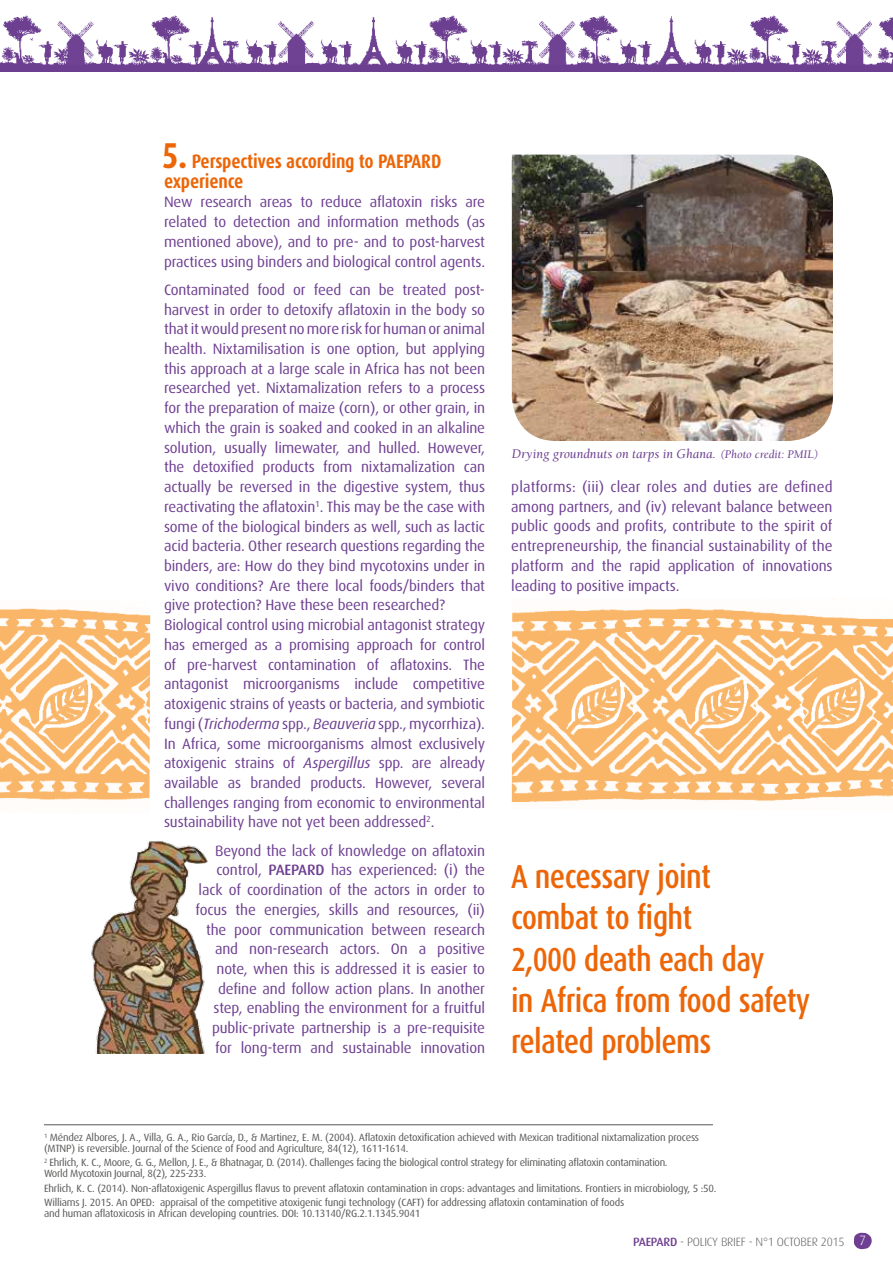
<style>
.page{position:relative;width:893px;height:1263px;background:#fff}
.page>*{position:absolute;margin:0;border:0;box-sizing:border-box;transform-origin:0 0}
.t1{font:700 36px "Dax Condensed";color:#ec6608}
.t2{font:500 33.3px/41.4px "Dax Condensed";letter-spacing:-.02em;color:#ec6608}
.t3{font:700 19.5px/19.5px "Dax Condensed";letter-spacing:-.01em;color:#ec6608}
.t4{font:15px/19.6px "Dax OT";letter-spacing:-.01em;color:#6d3e91;text-align:justify}
.t5{font:italic 13.5px "Berkeley";color:#6d3e91}
.t6{font:300 12px "Dax OT";letter-spacing:-.02em;color:#575756}
.t7{font:10.5px/10.5px "Dax OT";letter-spacing:-.02em;color:#575756}
.s1{font-style:italic}
.s2{font-weight:500}
.s3{font-size:12px}
.s4{font-weight:500;color:#6d3e91}
.s5{font-size:13.5px;color:#fff}
</style>
<div class="page">
<img style="left:1px;top:15px;width:892px;height:56px">
<svg style="left:854px;top:1232px;width:18px;height:17px"></svg>
<hr style="left:44px;top:1124px;width:669px;height:1px;background:#575756">
<img style="left:512px;top:598px;width:381px;height:205px">
<img style="left:0;top:608px;width:150px;height:192px">
<img style="left:91px;top:841px;width:117px;height:212px">
<img style="left:512px;top:155px;width:321px;height:286px">
<h1 class="t1" style="left:162px;top:135px;width:26px">5.</h1>
<h3 class="t3" style="left:164px;top:152px;width:279px;text-indent:28px">Perspectives according to PAEPARD experience</h3>
<p class="t4" style="left:164px;top:192px;width:323px">New research areas to reduce aflatoxin risks are related to detection and information methods (as mentioned above), and to pre- and to post-harvest practices using binders and biological control agents.</p>
<p class="t4" style="left:164px;top:280px;width:323px;text-align:left">Contaminated food or feed can be treated post&shy;harvest in order to detoxify aflatoxin in the body so that it would present no more risk for human or animal health. Nixtamilisation is one option, but applying this approach at a large scale in Africa has not been researched yet. Nixtamalization refers to a process for the preparation of maize (corn), or other grain, in which the grain is soaked and cooked in an alkaline solution, usually limewater, and hulled. However, the detoxified products from nixtamalization can actually be reversed in the digestive system, thus reactivating the aflatoxin<sup>1</sup>. This may be the case with some of the biological binders as well, such as lactic acid bacteria. Other research questions regarding the binders, are: How do they bind mycotoxins under in vivo conditions? Are there local foods/binders that give protection? Have these been researched?<br>Biological control using microbial antagonist strategy has emerged as a promising approach for control of pre-harvest contamination of aflatoxins. The antagonist microorganisms include competitive atoxigenic strains of yeasts or bacteria, and symbiotic fungi (<span class="s1">Trichoderma</span> spp., <span class="s1">Beauveria</span> spp., mycorrhiza).<br>In Africa, some microorganisms almost exclusively atoxigenic strains of <span class="s1">Aspergillus</span> spp. are already available as branded products. However, several challenges ranging from economic to environmental sustainability have not yet been addressed<sup>2</sup>.</p>
<p class="t4" style="left:196px;top:841px;width:291px;text-align:right">Beyond the lack of knowledge on aflatoxin control, <span class="s2">PAEPARD</span> has experienced: (i) the lack of coordination of the actors in order to focus the energies, skills and resources, (ii) the poor communication between research and non-research actors. On a positive note, when this is addressed it is easier to define and follow action plans. In another step, enabling the environment for a fruitful public-private partnership is a pre-requisite for long-term and sustainable innovation</p>
<p class="t5" style="left:512px;top:447px;width:308px">Drying groundnuts on tarps in Ghana. <span class="s3">(Photo credit: PMIL)</span></p>
<p class="t4" style="left:511px;top:477px;width:323px">platforms: (iii) clear roles and duties are defined among partners, and (iv) relevant balance between public goods and profits, contribute to the spirit of entrepreneurship, the financial sustainability of the platform and the rapid application of innovations leading to positive impacts.</p>
<h2 class="t2" style="left:511px;top:856px;width:301px">A necessary joint<br>combat to fight<br>2,000 death each day<br>in Africa from food safety related problems</h2>
<p class="t7" style="left:44px;top:1132px;width:657px"><sup>1</sup> Méndez Albores, J. A., Villa, G. A., Rio García, D., &amp; Martinez, E. M. (2004). Aflatoxin detoxification achieved with Mexican traditional nixtamalization process (MTNP) is reversible. Journal of the Science of Food and Agriculture, 84(12), 1611-1614.</p>
<p class="t7" style="left:44px;top:1157px;width:625px"><sup>2</sup> Ehrlich, K. C., Moore, G. G., Mellon, J. E., &amp; Bhatnagar, D. (2014). Challenges facing the biological control strategy for eliminating aflatoxin contamination.<br>World Mycotoxin Journal, 8(2), 225-233.</p>
<p class="t7" style="left:44px;top:1180px;width:674px;line-height:14.7px">Ehrlich, K. C. (2014). Non-aflatoxigenic Aspergillus flavus to prevent aflatoxin contamination in crops: advantages and limitations. Frontiers in microbiology, 5 :50.<br>Williams J. 2015. An OPED: appraisal of the competitive atoxigenic fungi technology (CAFT) for addressing aflatoxin contamination of foods</p>
<p class="t7" style="left:44px;top:1208px;width:378px">and human aflatoxicosis in African developing countries. DOI: 10.13140/RG.2.1.1345.9041</p>
<p class="t6" style="left:633px;top:1235px;width:234px"><span class="s4">PAEPARD</span> - POLICY BRIEF - N°1 OCTOBER 2015 <span class="s5">7</span></p>
</div>
